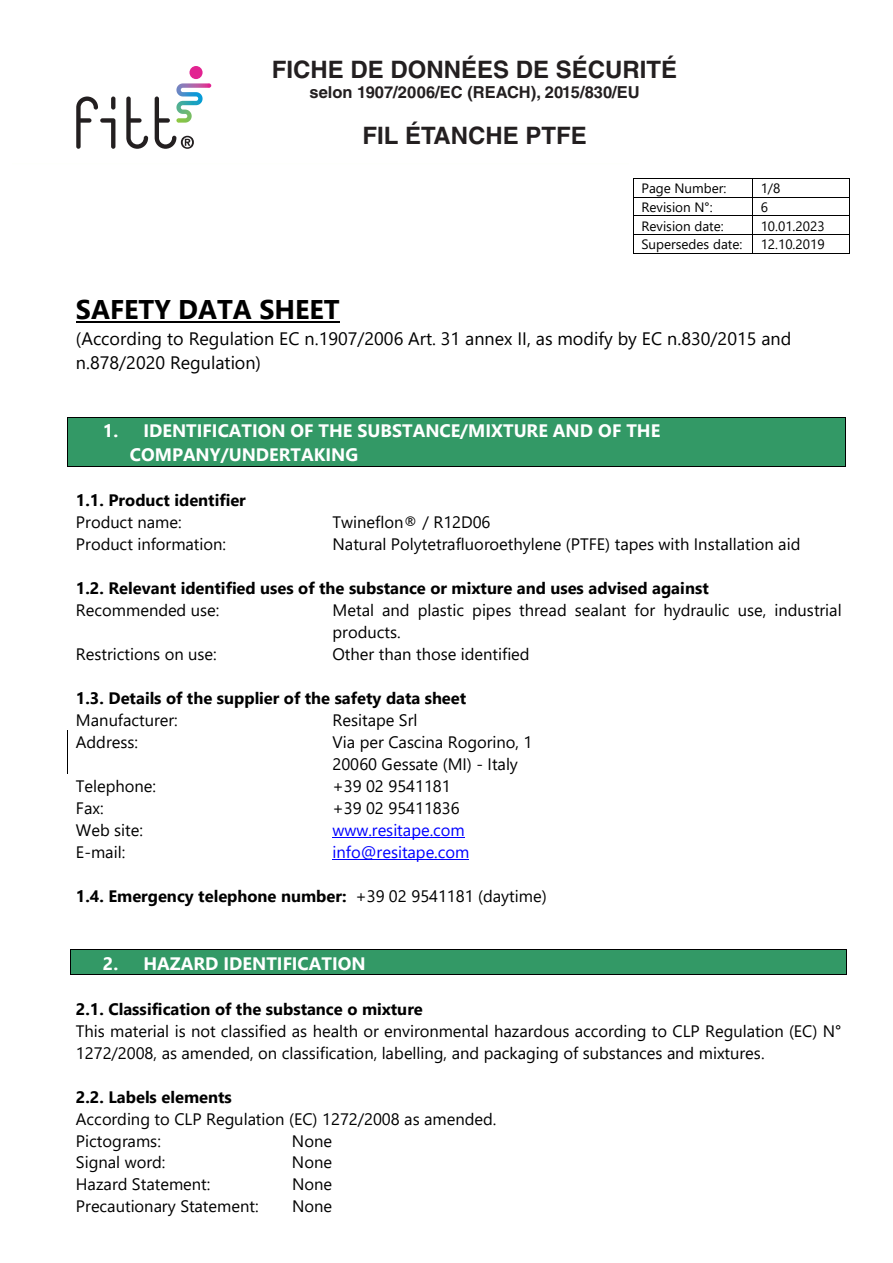
<style>
.page{position:relative;width:893px;height:1263px;background:#fff}
.page>*{position:absolute;margin:0;border:0;box-sizing:border-box;transform-origin:0 0}
.t1{font:700 27px "Segoe UI";color:#000}
.t2{font:700 24px "Helvetica LT Std";color:#231f20}
.t3{font:18px/24px "Segoe UI";color:#000}
.t4{font:700 18px/24px "Segoe UI";color:#fff}
.t5{font:16.5px/21.9px "Segoe UI";color:#000}
.t6{font:700 16.5px/21.9px "Segoe UI";color:#000}
.t7{font:700 16.5px "Helvetica LT Std";color:#231f20}
.t8{font:16.5px "Segoe UI";color:#00f}
.t9{font:13.5px "Segoe UI";color:#000}
.s1{font-weight:400}
.s2{font-weight:700}
</style>
<div class="page">
<hr style="left:634px;top:178px;width:118px;height:1px;background:#000">
<hr style="left:753px;top:178px;width:96px;height:1px;background:#000">
<hr style="left:634px;top:197px;width:118px;height:1px;background:#000">
<hr style="left:753px;top:197px;width:96px;height:1px;background:#000">
<hr style="left:634px;top:215px;width:118px;height:1px;background:#000">
<hr style="left:753px;top:215px;width:96px;height:1px;background:#000">
<hr style="left:634px;top:234px;width:118px;height:1px;background:#000">
<hr style="left:753px;top:234px;width:96px;height:1px;background:#000">
<svg style="left:633px;top:178px;width:1px;height:76px"></svg>
<hr style="left:634px;top:253px;width:118px;height:1px;background:#000">
<svg style="left:752px;top:178px;width:1px;height:76px"></svg>
<hr style="left:753px;top:253px;width:96px;height:1px;background:#000">
<svg style="left:849px;top:178px;width:1px;height:76px"></svg>
<hr style="left:76px;top:321px;width:264px;height:1px;background:#000">
<div style="left:68px;top:418px;width:777px;height:48px;background:#396"></div>
<hr style="left:68px;top:417px;width:777px;height:1px;background:#000">
<hr style="left:67px;top:418px;width:1px;height:48px;background:#000">
<hr style="left:68px;top:466px;width:777px;height:1px;background:#000">
<hr style="left:845px;top:418px;width:1px;height:48px;background:#000">
<svg style="left:67px;top:730px;width:1px;height:44px"></svg>
<hr style="left:332px;top:837px;width:133px;height:1px;background:#00f">
<hr style="left:332px;top:859px;width:137px;height:1px;background:#00f">
<div style="left:76px;top:950px;width:765px;height:24px;background:#396"></div>
<hr style="left:71px;top:949px;width:775px;height:1px;background:#000">
<svg style="left:70px;top:949px;width:1px;height:26px"></svg>
<hr style="left:71px;top:974px;width:775px;height:1px;background:#000">
<svg style="left:846px;top:949px;width:1px;height:26px"></svg>
<svg style="left:126px;top:96px;width:22px;height:53px"></svg>
<div style="left:189px;top:66px;width:14px;height:13px;background:#e22391;border-radius:50%"></div>
<svg style="left:76px;top:96px;width:39px;height:53px"></svg>
<svg style="left:155px;top:83px;width:56px;height:66px"></svg>
<p class="t2" style="left:272px;top:55px;width:407px">FICHE DE DONNÉES DE SÉCURITÉ</p>
<p class="t7" style="left:309px;top:82px;width:332px">selon 1907/2006/EC (REACH), 2015/830/EU</p>
<p class="t2" style="left:362px;top:121px;width:226px">FIL ÉTANCHE PTFE</p>
<p class="t9" style="left:641px;top:176px;width:87px">Page Number:</p>
<p class="t9" style="left:761px;top:176px;width:21px">1/8</p>
<p class="t9" style="left:641px;top:194px;width:73px">Revision N°:</p>
<p class="t9" style="left:761px;top:194px;width:9px">6</p>
<p class="t9" style="left:641px;top:213px;width:84px">Revision date:</p>
<p class="t9" style="left:761px;top:213px;width:65px">10.01.2023</p>
<p class="t9" style="left:641px;top:232px;width:102px">Supersedes date:</p>
<p class="t9" style="left:761px;top:232px;width:65px">12.10.2019</p>
<p class="t1" style="left:76px;top:283px;width:265px">SAFETY DATA SHEET</p>
<p class="t3" style="left:76px;top:325px;width:717px">(According to Regulation EC n.1907/2006 Art. 31 annex II, as modify by EC n.830/2015 and n.878/2020 Regulation)</p>
<p class="t4" style="left:130px;top:417px;width:532px;text-indent:-27px">1. IDENTIFICATION OF THE SUBSTANCE/MIXTURE AND OF THE<br>COMPANY/UNDERTAKING</p>
<p class="t6" style="left:76px;top:488px;width:171px">1.1. Product identifier<br><span class="s1">Product name:</span></p>
<p class="t5" style="left:332px;top:510px;width:159px">Twineflon® / R12D06</p>
<p class="t5" style="left:76px;top:532px;width:152px">Product information:</p>
<p class="t5" style="left:332px;top:532px;width:469px">Natural Polytetrafluoroethylene (PTFE) tapes with Installation aid</p>
<p class="t6" style="left:76px;top:576px;width:634px">1.2. Relevant identified uses of the substance or mixture and uses advised against<br><span class="s1">Recommended use:</span></p>
<p class="t5" style="left:332px;top:598px;width:511px">Metal and plastic pipes thread sealant for hydraulic use, industrial products.</p>
<p class="t5" style="left:76px;top:642px;width:142px">Restrictions on use:</p>
<p class="t5" style="left:333px;top:642px;width:198px">Other than those identified</p>
<p class="t6" style="left:76px;top:686px;width:392px">1.3. Details of the supplier of the safety data sheet<br><span class="s1">Manufacturer:</span></p>
<p class="t5" style="left:333px;top:708px;width:86px">Resitape Srl</p>
<p class="t5" style="left:76px;top:730px;width:64px">Address:</p>
<p class="t5" style="left:332px;top:730px;width:201px">Via per Cascina Rogorino, 1<br>20060 Gessate (MI) - Italy</p>
<p class="t5" style="left:76px;top:773px;width:82px">Telephone:</p>
<p class="t5" style="left:332px;top:773px;width:120px">+39 02 9541181</p>
<p class="t5" style="left:76px;top:795px;width:29px">Fax:</p>
<p class="t5" style="left:332px;top:795px;width:129px">+39 02 95411836</p>
<p class="t5" style="left:76px;top:817px;width:69px">Web site:</p>
<p class="t8" style="left:332px;top:814px;width:134px">www.resitape.com</p>
<p class="t5" style="left:76px;top:839px;width:51px">E-mail:</p>
<p class="t8" style="left:332px;top:836px;width:138px">info@resitape.com</p>
<p class="t6" style="left:76px;top:883px;width:472px">1.4. Emergency telephone number: <span class="s1">+39 02 9541181 (daytime)</span></p>
<p class="t4" style="left:103px;top:950px;width:264px">2. HAZARD IDENTIFICATION</p>
<p class="t5" style="left:76px;top:996px;width:767px"><span class="s2">2.1. Classification of the substance o mixture<br></span>This material is not classified as health or environmental hazardous according to CLP Regulation (EC) N°<br>1272/2008, as amended, on classification, labelling, and packaging of substances and mixtures.</p>
<p class="t5" style="left:76px;top:1084px;width:422px"><span class="s2">2.2. Labels elements<br></span>According to CLP Regulation (EC) 1272/2008 as amended.<br>Pictograms:</p>
<p class="t5" style="left:292px;top:1128px;width:42px">None</p>
<p class="t5" style="left:76px;top:1150px;width:91px">Signal word:</p>
<p class="t5" style="left:292px;top:1150px;width:42px">None</p>
<p class="t5" style="left:76px;top:1172px;width:136px">Hazard Statement:</p>
<p class="t5" style="left:292px;top:1172px;width:42px">None</p>
<p class="t5" style="left:76px;top:1194px;width:184px">Precautionary Statement:</p>
<p class="t5" style="left:292px;top:1194px;width:42px">None</p>
</div>
